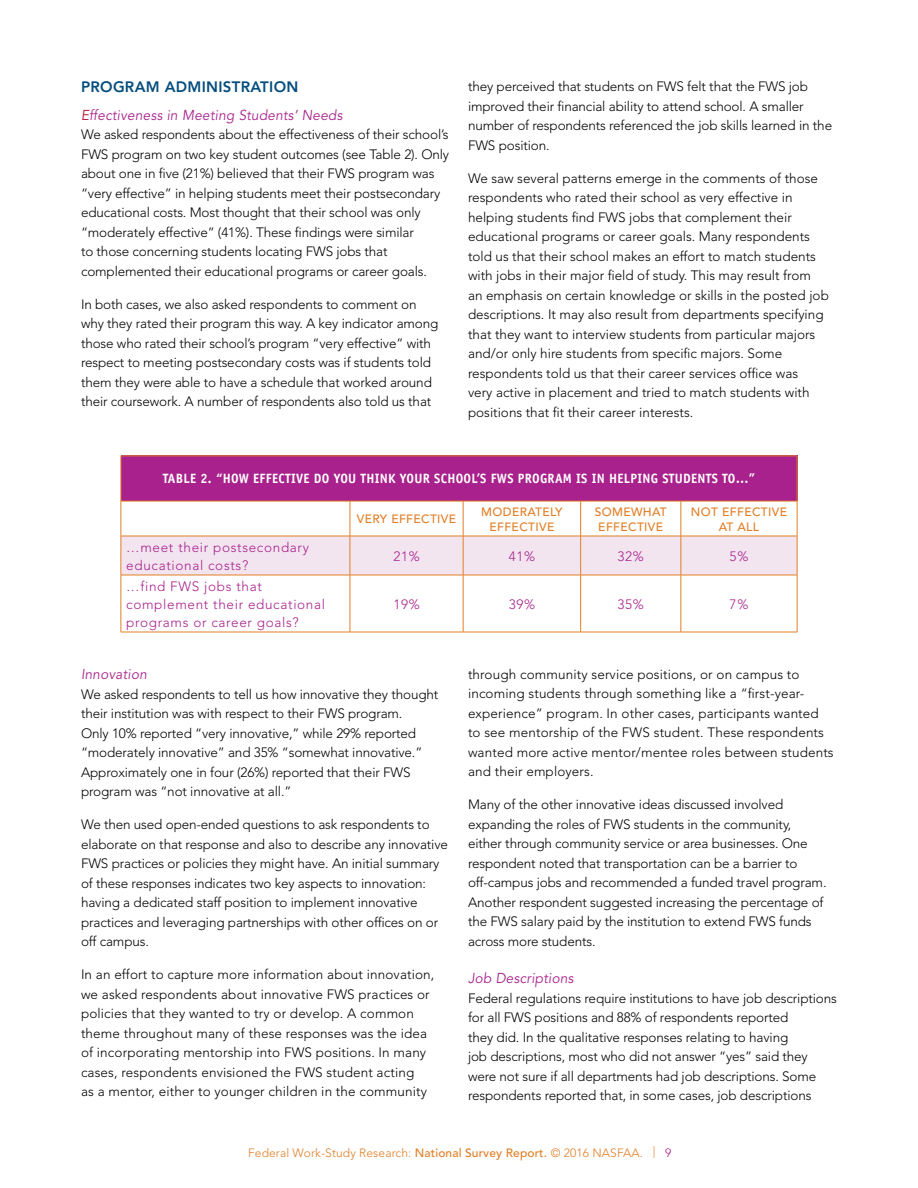
<style>
.page{position:relative;width:918px;height:1188px;background:#fff}
.page>*{position:absolute;margin:0;border:0;box-sizing:border-box;transform-origin:0 0}
.t1{font:800 15px "Avenir LT Std";letter-spacing:.02em;color:#044d7c}
.t2{font:14.25px "Avenir LT Std";color:#a8218c;scale:.95 1}
.t3{font:300 13.5px/19.5px "Avenir LT Std";letter-spacing:-.01em;color:#040503}
.t4{font:300 13.5px/19.5px "Avenir LT Std";letter-spacing:.01em;color:#040503}
.t5{font:300 13.5px/18px "Avenir LT Std";letter-spacing:.05em;color:#a8218c}
.t6{font:700 13.5px "Officina Sans Std";letter-spacing:.02em;color:#fff;scale:.95 1}
.t7{font:500 12px/15px "Avenir LT Std";letter-spacing:.03em;color:#e17e25;text-align:center}
.t8{font:300 12px "Avenir LT Std";letter-spacing:.01em;color:#e17e25}
.s1{color:#b90f36}
.s2{font-weight:500}
.s3{color:#a8218c}
</style>
<div class="page">
<div style="left:121px;top:456px;width:676px;height:45px;background:#a8218c"></div>
<div style="left:122px;top:537px;width:675px;height:38px;background:#f3e5f0"></div>
<hr style="left:121px;top:456px;width:229px;height:1px;background:#e17e25">
<hr style="left:121px;top:456px;width:1px;height:45px;background:#e17e25">
<hr style="left:350px;top:456px;width:113px;height:1px;background:#e17e25">
<hr style="left:463px;top:456px;width:118px;height:1px;background:#e17e25">
<hr style="left:581px;top:456px;width:100px;height:1px;background:#e17e25">
<hr style="left:681px;top:456px;width:116px;height:1px;background:#e17e25">
<hr style="left:797px;top:456px;width:1px;height:45px;background:#e17e25">
<hr style="left:350px;top:501px;width:113px;height:1px;background:#e17e25">
<hr style="left:681px;top:501px;width:116px;height:1px;background:#e17e25">
<hr style="left:797px;top:501px;width:1px;height:35px;background:#e17e25">
<hr style="left:350px;top:536px;width:113px;height:1px;background:#e17e25">
<hr style="left:681px;top:536px;width:116px;height:1px;background:#e17e25">
<hr style="left:797px;top:536px;width:1px;height:39px;background:#e17e25">
<hr style="left:121px;top:575px;width:229px;height:1px;background:#e17e25">
<hr style="left:350px;top:575px;width:113px;height:1px;background:#e17e25">
<hr style="left:463px;top:575px;width:118px;height:1px;background:#e17e25">
<hr style="left:581px;top:575px;width:100px;height:1px;background:#e17e25">
<hr style="left:681px;top:575px;width:116px;height:1px;background:#e17e25">
<hr style="left:797px;top:575px;width:1px;height:57px;background:#e17e25">
<hr style="left:121px;top:632px;width:229px;height:1px;background:#e17e25">
<hr style="left:350px;top:632px;width:113px;height:1px;background:#e17e25">
<hr style="left:463px;top:632px;width:118px;height:1px;background:#e17e25">
<hr style="left:581px;top:632px;width:100px;height:1px;background:#e17e25">
<hr style="left:681px;top:632px;width:116px;height:1px;background:#e17e25">
<hr style="left:581px;top:501px;width:100px;height:1px;background:#e17e25">
<hr style="left:681px;top:501px;width:1px;height:35px;background:#e17e25">
<hr style="left:581px;top:536px;width:100px;height:1px;background:#e17e25">
<hr style="left:463px;top:501px;width:118px;height:1px;background:#e17e25">
<hr style="left:463px;top:501px;width:1px;height:35px;background:#e17e25">
<hr style="left:580px;top:501px;width:1px;height:35px;background:#e17e25">
<hr style="left:463px;top:536px;width:118px;height:1px;background:#e17e25">
<hr style="left:121px;top:501px;width:229px;height:1px;background:#e17e25">
<hr style="left:121px;top:501px;width:1px;height:35px;background:#e17e25">
<hr style="left:350px;top:501px;width:1px;height:35px;background:#e17e25">
<hr style="left:121px;top:536px;width:229px;height:1px;background:#e17e25">
<hr style="left:121px;top:536px;width:1px;height:39px;background:#e17e25">
<hr style="left:121px;top:575px;width:1px;height:57px;background:#e17e25">
<hr style="left:350px;top:536px;width:1px;height:39px;background:#e17e25">
<hr style="left:350px;top:575px;width:1px;height:57px;background:#e17e25">
<hr style="left:681px;top:536px;width:1px;height:39px;background:#e17e25">
<hr style="left:681px;top:575px;width:1px;height:57px;background:#e17e25">
<hr style="left:463px;top:536px;width:1px;height:39px;background:#e17e25">
<hr style="left:580px;top:536px;width:1px;height:39px;background:#e17e25">
<hr style="left:463px;top:575px;width:1px;height:57px;background:#e17e25">
<hr style="left:580px;top:575px;width:1px;height:57px;background:#e17e25">
<p class="t1" style="left:81px;top:78px;width:219px">PROGRAM ADMINISTRATION</p>
<p class="t2" style="left:81px;top:106px;width:279px"><span class="s1">E</span>ffectiveness in Meeting Students’ Needs</p>
<p class="t3" style="left:81px;top:125px;width:370px">We asked respondents about the effectiveness of their school’s FWS program on two key student outcomes (see Table 2). Only about one in five (21%) believed that their FWS program was “very effective” in helping students meet their postsecondary educational costs. Most thought that their school was only “moderately effective” (41%). These findings were similar<br>to those concerning students locating FWS jobs that complemented their educational programs or career goals.</p>
<p class="t3" style="left:81px;top:294px;width:359px">In both cases, we also asked respondents to comment on why they rated their program this way. A key indicator among those who rated their school’s program “very effective” with respect to meeting postsecondary costs was if students told them they were able to have a schedule that worked around their coursework. A number of respondents also told us that</p>
<p class="t3" style="left:468px;top:77px;width:366px">they perceived that students on FWS felt that the FWS job improved their financial ability to attend school. A smaller number of respondents referenced the job skills learned in the FWS position.</p>
<p class="t3" style="left:468px;top:168px;width:362px">We saw several patterns emerge in the comments of those respondents who rated their school as very effective in helping students find FWS jobs that complement their educational programs or career goals. Many respondents told us that their school makes an effort to match students with jobs in their major field of study. This may result from<br>an emphasis on certain knowledge or skills in the posted job descriptions. It may also result from departments specifying that they want to interview students from particular majors and/or only hire students from specific majors. Some respondents told us that their career services office was<br>very active in placement and tried to match students with positions that fit their career interests.</p>
<p class="t6" style="left:163px;top:470px;width:625px">TABLE 2. “HOW EFFECTIVE DO YOU THINK YOUR SCHOOL’S FWS PROGRAM IS IN HELPING STUDENTS TO…”</p>
<p class="t7" style="left:357px;top:512px;width:101px">VERY EFFECTIVE</p>
<p class="t7" style="left:481px;top:504px;width:83px">MODERATELY<br>EFFECTIVE</p>
<p class="t7" style="left:595px;top:504px;width:74px;text-align:left">SOMEWHAT<br>EFFECTIVE</p>
<p class="t7" style="left:691px;top:504px;width:98px">NOT EFFECTIVE<br>AT ALL</p>
<p class="t5" style="left:126px;top:538px;width:184px">…meet their postsecondary educational costs?</p>
<p class="t5" style="left:393px;top:547px;width:28px">21%</p>
<p class="t5" style="left:509px;top:547px;width:28px">41%</p>
<p class="t5" style="left:618px;top:547px;width:28px">32%</p>
<p class="t5" style="left:730px;top:547px;width:20px">5%</p>
<p class="t5" style="left:126px;top:577px;width:200px">…find FWS jobs that complement their educational programs or career goals?</p>
<p class="t5" style="left:393px;top:595px;width:28px">19%</p>
<p class="t5" style="left:509px;top:595px;width:28px">39%</p>
<p class="t5" style="left:618px;top:595px;width:28px">35%</p>
<p class="t5" style="left:730px;top:595px;width:20px">7%</p>
<p class="t2" style="left:81px;top:666px;width:73px">Innovation</p>
<p class="t3" style="left:81px;top:684px;width:359px">We asked respondents to tell us how innovative they thought their institution was with respect to their FWS program.<br>Only 10% reported “very innovative,” while 29% reported “moderately innovative” and 35% “somewhat innovative.” Approximately one in four (26%) reported that their FWS program was “not innovative at all.”</p>
<p class="t3" style="left:81px;top:815px;width:369px">We then used open-ended questions to ask respondents to elaborate on that response and also to describe any innovative FWS practices or policies they might have. An initial summary of these responses indicates two key aspects to innovation: having a dedicated staff position to implement innovative practices and leveraging partnerships with other offices on or off campus.</p>
<p class="t4" style="left:81px;top:965px;width:355px">In an effort to capture more information about innovation, we asked respondents about innovative FWS practices or policies that they wanted to try or develop. A common theme throughout many of these responses was the idea of incorporating mentorship into FWS positions. In many cases, respondents envisioned the FWS student acting<br>as a mentor, either to younger children in the community</p>
<p class="t4" style="left:468px;top:664px;width:367px">through community service positions, or on campus to incoming students through something like a “first-year&shy;experience” program. In other cases, participants wanted to see mentorship of the FWS student. These respondents wanted more active mentor/mentee roles between students and their employers.</p>
<p class="t3" style="left:468px;top:795px;width:360px">Many of the other innovative ideas discussed involved expanding the roles of FWS students in the community, either through community service or area businesses. One respondent noted that transportation can be a barrier to off-campus jobs and recommended a funded travel program.<br>Another respondent suggested increasing the percentage of the FWS salary paid by the institution to extend FWS funds across more students.</p>
<p class="t2" style="left:468px;top:970px;width:115px">Job Descriptions</p>
<p class="t3" style="left:468px;top:988px;width:370px">Federal regulations require institutions to have job descriptions for all FWS positions and 88% of respondents reported<br>they did. In the qualitative responses relating to having<br>job descriptions, most who did not answer “yes” said they were not sure if all departments had job descriptions. Some respondents reported that, in some cases, job descriptions</p>
<p class="t8" style="left:248px;top:1146px;width:425px">Federal Work-Study Research: <span class="s2">National Survey Report.</span> © 2016 NASFAA. | <span class="s3">9</span></p>
</div>
